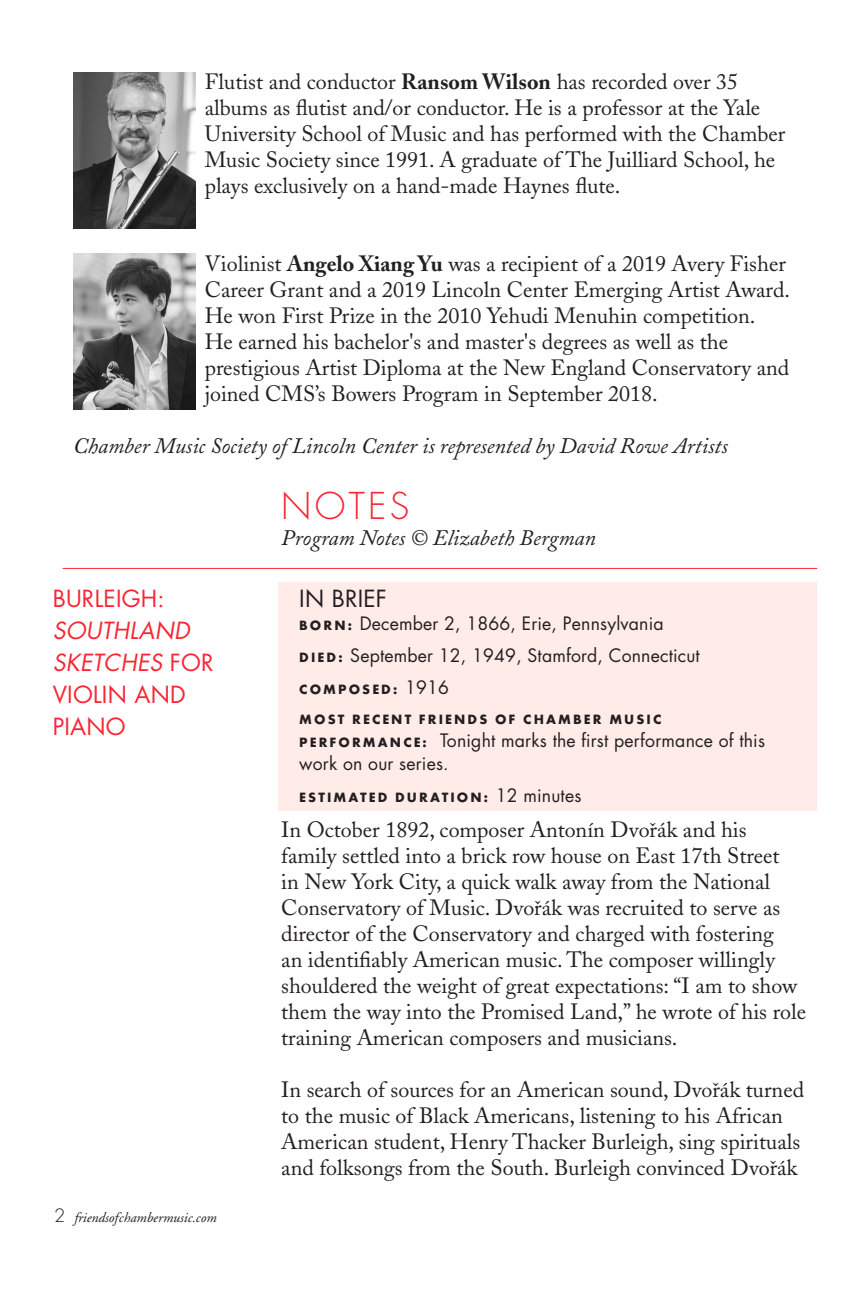
<style>
.page{position:relative;width:864px;height:1296px;background:#fff}
.page>*{position:absolute;margin:0;border:0;box-sizing:border-box;transform-origin:0 0}
.t1{font:300 36px "Futura";letter-spacing:.09em;color:#f92634}
.t2{font:italic 23px/32px "Futura";letter-spacing:.01em;color:#f92634}
.t3{font:23px "Futura";letter-spacing:.01em;color:#f92634}
.t4{font:23px "Futura";letter-spacing:.01em;color:#231f20}
.t5{font:22px/26px "Adobe Caslon";color:#231f20}
.t6{font:italic 22px "Adobe Caslon";color:#231f20}
.t7{font:18px/32px "Futura";letter-spacing:.01em;color:#231f20}
.t8{font:700 14px/29.8px "Futura T";letter-spacing:.15em;color:#231f20}
.t9{font:italic 14px "Adobe Garamond";color:#231f20}
.s1{font-weight:700}
.s2{font-style:normal}
.s3{font-family:"Futura";font-weight:300;font-style:normal;font-size:18px}
.s4{font-family:"Futura T";font-weight:700;font-size:14px}
.s5{font-family:"Futura";font-weight:400;font-size:18px}
</style>
<div class="page">
<img style="left:73px;top:72px;width:123px;height:157px">
<img style="left:73px;top:253px;width:123px;height:157px">
<div style="left:279px;top:582px;width:538px;height:229px;background:#ffece9"></div>
<hr style="left:63px;top:568px;width:754px;height:1px;background:#f92634">
<p class="t5" style="left:205px;top:69px;width:582px">Flutist and conductor <span class="s1">Ransom Wilson</span> has recorded over 35 albums as flutist and/or conductor. He is a professor at the Yale University School of Music and has performed with the Chamber Music Society since 1991. A graduate of The Juilliard School, he plays exclusively on a hand-made Haynes flute.</p>
<p class="t5" style="left:205px;top:251px;width:587px">Violinist <span class="s1">Angelo Xiang Yu</span> was a recipient of a 2019 Avery Fisher Career Grant and a 2019 Lincoln Center Emerging Artist Award.<br>He won First Prize in the 2010 Yehudi Menuhin competition.<br>He earned his bachelor's and master's degrees as well as the prestigious Artist Diploma at the New England Conservatory and joined CMS’s Bowers Program in September 2018.</p>
<p class="t6" style="left:73px;top:434px;width:656px">Chamber Music Society of Lincoln Center is represented by David Rowe Artists</p>
<p class="t3" style="left:53px;top:583px;width:113px">BURLEIGH:</p>
<p class="t2" style="left:53px;top:614px;width:162px">SOUTHLAND<br>SKETCHES <span class="s2">FOR<br>VIOLIN AND<br>PIANO</span></p>
<p class="t9" style="left:54px;top:1210px;width:164px"><span class="s3">2</span> friendsofchambermusic.com</p>
<h1 class="t1" style="left:281px;top:483px;width:130px">NOTES</h1>
<p class="t6" style="left:281px;top:526px;width:316px">Program Notes © Elizabeth Bergman</p>
<p class="t4" style="left:299px;top:583px;width:89px">IN BRIEF</p>
<p class="t7" style="left:299px;top:607px;width:402px"><span class="s4">BORN:</span> December 2, 1866, Erie, Pennsylvania<br><span class="s4">DIED:</span> September 12, 1949, Stamford, Connecticut</p>
<p class="t8" style="left:299px;top:675px;width:364px">COMPOSED: <span class="s5">1916<br></span>MOST RECENT FRIENDS OF CHAMBER MUSIC</p>
<p class="t7" style="left:299px;top:729px;width:467px;line-height:23px"><span class="s4">PERFORMANCE:</span> Tonight marks the first performance of this work on our series.</p>
<p class="t8" style="left:299px;top:782px;width:284px">ESTIMATED DURATION: <span class="s5">12 minutes</span></p>
<p class="t5" style="left:281px;top:817px;width:526px">In October 1892, composer Antonín Dvoˇrák and his family settled into a brick row house on East 17th Street<br>in New York City, a quick walk away from the National Conservatory of Music. Dvoˇrák was recruited to serve as director of the Conservatory and charged with fostering<br>an identifiably American music. The composer willingly shouldered the weight of great expectations: “I am to show them the way into the Promised Land,” he wrote of his role training American composers and musicians.</p>
<p class="t5" style="left:281px;top:1077px;width:524px">In search of sources for an American sound, Dvoˇrák turned to the music of Black Americans, listening to his African American student, Henry Thacker Burleigh, sing spirituals and folksongs from the South. Burleigh convinced Dvoˇrák</p>
</div>
